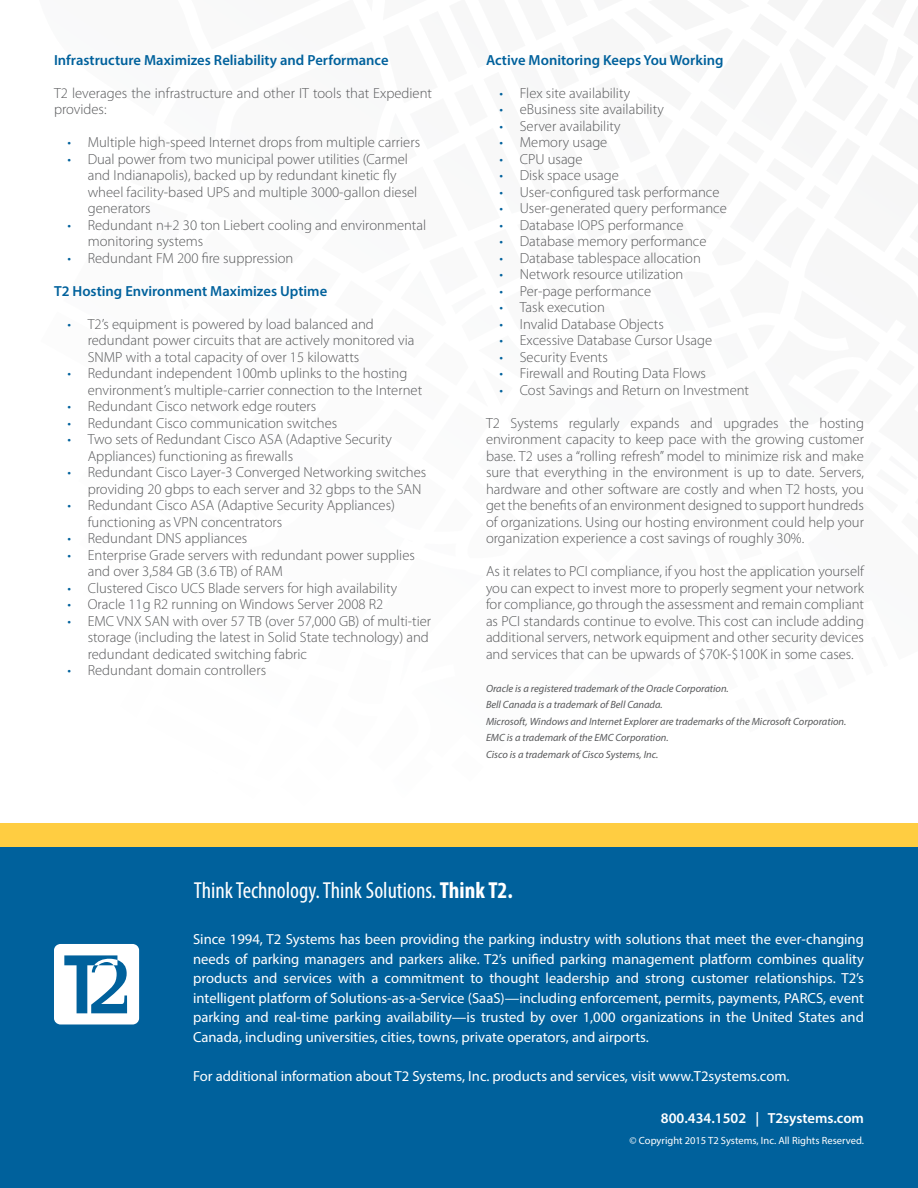
<style>
.page{position:relative;width:918px;height:1188px;background:#fff}
.page>*{position:absolute;margin:0;border:0;box-sizing:border-box;transform-origin:0 0}
.t1{font:condensed 23.25px "Myriad Pro";color:#fff}
.BODY_COPY{font:300 14.7px/16.5px "Myriad Pro";color:#57585a}
.Body_Copy{font:14.7px/19.5px "Myriad Pro";color:#fff;text-align:justify}
.PARAGRAPH_HEADER{font:600 14.7px "Myriad Pro";color:#00619c}
.Body_Copy-2{font:600 14.7px "Myriad Pro";color:#fff}
.BODY_COPY-2{font:italic 10.5px "Myriad Pro";color:#57585a}
.Body_Copy-3{font:10.5px "Myriad Pro";color:#fff}
.s1{color:#00619c}
.s2{font-weight:700}
</style>
<div class="page">
<div style="left:0;top:824px;width:918px;height:24px;background:#ffcd41"></div>
<div style="left:0;top:848px;width:918px;height:340px;background:#00619c"></div>
<svg style="left:54px;top:944px;width:85px;height:80px"></svg>
<p class="PARAGRAPH_HEADER" style="left:54px;top:51px;width:336px">Infrastructure Maximizes Reliability and Performance</p>
<p class="BODY_COPY" style="left:54px;top:85px;width:380px">T2 leverages the infrastructure and other IT tools that Expedient provides:</p>
<p class="BODY_COPY" style="left:68px;top:135px;width:354px"><span class="s1">•</span> Multiple high-speed Internet drops from multiple carriers</p>
<p class="BODY_COPY" style="left:88px;top:151px;width:331px;text-indent:-20px"><span class="s1">•</span> Dual power from two municipal power utilities (Carmel and Indianapolis), backed up by redundant kinetic fly wheel facility-based UPS and multiple 3000-gallon diesel generators</p>
<p class="BODY_COPY" style="left:88px;top:217px;width:340px;text-indent:-20px"><span class="s1">•</span> Redundant n+2 30 ton Liebert cooling and environmental monitoring systems</p>
<p class="BODY_COPY" style="left:68px;top:250px;width:227px"><span class="s1">•</span> Redundant FM 200 fire suppression</p>
<p class="PARAGRAPH_HEADER" style="left:54px;top:282px;width:275px">T2 Hosting Environment Maximizes Uptime</p>
<p class="BODY_COPY" style="left:88px;top:316px;width:328px;text-indent:-20px"><span class="s1">•</span> T2’s equipment is powered by load balanced and redundant power circuits that are actively monitored via<br>SNMP with a total capacity of over 15 kilowatts</p>
<p class="BODY_COPY" style="left:88px;top:366px;width:336px;text-indent:-20px"><span class="s1">•</span> Redundant independent 100mb uplinks to the hosting environment’s multiple-carrier connection to the Internet</p>
<p class="BODY_COPY" style="left:68px;top:399px;width:250px"><span class="s1">•</span> Redundant Cisco network edge routers</p>
<p class="BODY_COPY" style="left:68px;top:415px;width:271px"><span class="s1">•</span> Redundant Cisco communication switches</p>
<p class="BODY_COPY" style="left:88px;top:432px;width:306px;text-indent:-20px"><span class="s1">•</span> Two sets of Redundant Cisco ASA (Adaptive Security<br>Appliances) functioning as firewalls</p>
<p class="BODY_COPY" style="left:88px;top:465px;width:340px;text-indent:-20px"><span class="s1">•</span> Redundant Cisco Layer-3 Converged Networking switches providing 20 gbps to each server and 32 gbps to the SAN</p>
<p class="BODY_COPY" style="left:88px;top:498px;width:309px;text-indent:-20px"><span class="s1">•</span> Redundant Cisco ASA (Adaptive Security Appliances) functioning as VPN concentrators</p>
<p class="BODY_COPY" style="left:68px;top:531px;width:181px"><span class="s1">•</span> Redundant DNS appliances</p>
<p class="BODY_COPY" style="left:88px;top:547px;width:329px;text-indent:-20px"><span class="s1">•</span> Enterprise Grade servers with redundant power supplies and over 3,584 GB (3.6 TB) of RAM</p>
<p class="BODY_COPY" style="left:68px;top:580px;width:331px"><span class="s1">•</span> Clustered Cisco UCS Blade servers for high availability</p>
<p class="BODY_COPY" style="left:68px;top:597px;width:317px"><span class="s1">•</span> Oracle 11g R2 running on Windows Server 2008 R2</p>
<p class="BODY_COPY" style="left:88px;top:613px;width:345px;text-indent:-20px"><span class="s1">•</span> EMC VNX SAN with over 57 TB (over 57,000 GB) of multi-tier storage (including the latest in Solid State technology) and redundant dedicated switching fabric</p>
<p class="BODY_COPY" style="left:68px;top:663px;width:200px"><span class="s1">•</span> Redundant domain controllers</p>
<p class="PARAGRAPH_HEADER" style="left:486px;top:51px;width:239px">Active Monitoring Keeps You Working</p>
<p class="BODY_COPY" style="left:500px;top:85px;width:132px"><span class="s1">•</span> Flex site availability</p>
<p class="BODY_COPY" style="left:500px;top:102px;width:166px"><span class="s1">•</span> eBusiness site availability</p>
<p class="BODY_COPY" style="left:500px;top:118px;width:123px"><span class="s1">•</span> Server availability</p>
<p class="BODY_COPY" style="left:500px;top:135px;width:109px"><span class="s1">•</span> Memory usage</p>
<p class="BODY_COPY" style="left:500px;top:151px;width:85px"><span class="s1">•</span> CPU usage</p>
<p class="BODY_COPY" style="left:500px;top:168px;width:121px"><span class="s1">•</span> Disk space usage</p>
<p class="BODY_COPY" style="left:500px;top:184px;width:221px"><span class="s1">•</span> User-configured task performance</p>
<p class="BODY_COPY" style="left:500px;top:201px;width:229px"><span class="s1">•</span> User-generated query performance</p>
<p class="BODY_COPY" style="left:500px;top:217px;width:186px"><span class="s1">•</span> Database IOPS performance</p>
<p class="BODY_COPY" style="left:500px;top:234px;width:209px"><span class="s1">•</span> Database memory performance</p>
<p class="BODY_COPY" style="left:500px;top:250px;width:203px"><span class="s1">•</span> Database tablespace allocation</p>
<p class="BODY_COPY" style="left:500px;top:267px;width:185px"><span class="s1">•</span> Network resource utilization</p>
<p class="BODY_COPY" style="left:500px;top:283px;width:153px"><span class="s1">•</span> Per-page performance</p>
<p class="BODY_COPY" style="left:500px;top:300px;width:107px"><span class="s1">•</span> Task execution</p>
<p class="BODY_COPY" style="left:500px;top:316px;width:166px"><span class="s1">•</span> Invalid Database Objects</p>
<p class="BODY_COPY" style="left:500px;top:333px;width:214px"><span class="s1">•</span> Excessive Database Cursor Usage</p>
<p class="BODY_COPY" style="left:500px;top:349px;width:110px"><span class="s1">•</span> Security Events</p>
<p class="BODY_COPY" style="left:500px;top:366px;width:208px"><span class="s1">•</span> Firewall and Routing Data Flows</p>
<p class="BODY_COPY" style="left:500px;top:382px;width:251px"><span class="s1">•</span> Cost Savings and Return on Investment</p>
<p class="BODY_COPY" style="left:486px;top:415px;width:380px;text-align:justify">T2 Systems regularly expands and upgrades the hosting environment capacity to keep pace with the growing customer base. T2 uses a “rolling refresh” model to minimize risk and make sure that everything in the environment is up to date. Servers, hardware and other software are costly and when T2 hosts, you get the benefits of an environment designed to support hundreds of organizations. Using our hosting environment could help your organization experience a cost savings of roughly 30%.</p>
<p class="BODY_COPY" style="left:486px;top:564px;width:380px;text-align:justify">As it relates to PCI compliance, if you host the application yourself you can expect to invest more to properly segment your network for compliance, go through the assessment and remain compliant as PCI standards continue to evolve. This cost can include adding additional servers, network equipment and other security devices and services that can be upwards of $70K-$100K in some cases.</p>
<p class="BODY_COPY-2" style="left:486px;top:682px;width:244px">Oracle is a registered trademark of the Oracle Corporation.</p>
<p class="BODY_COPY-2" style="left:486px;top:698px;width:178px">Bell Canada is a trademark of Bell Canada.</p>
<p class="BODY_COPY-2" style="left:486px;top:715px;width:362px">Microsoft, Windows and Internet Explorer are trademarks of the Microsoft Corporation.</p>
<p class="BODY_COPY-2" style="left:486px;top:731px;width:184px">EMC is a trademark of the EMC Corporation.</p>
<p class="BODY_COPY-2" style="left:486px;top:748px;width:174px">Cisco is a trademark of Cisco Systems, Inc.</p>
<p class="t1" style="left:194px;top:876px;width:321px">Think Technology. Think Solutions. <span class="s2">Think T2.</span></p>
<p class="Body_Copy" style="left:193px;top:929px;width:672px">Since 1994, T2 Systems has been providing the parking industry with solutions that meet the ever-changing needs of parking managers and parkers alike. T2’s unified parking management platform combines quality products and services with a commitment to thought leadership and strong customer relationships. T2’s intelligent platform of Solutions-as-a-Service (SaaS)—including enforcement, permits, payments, PARCS, event parking and real-time parking availability—is trusted by over 1,000 organizations in the United States and Canada, including universities, cities, towns, private operators, and airports.</p>
<p class="Body_Copy" style="left:193px;top:1066px;width:598px">For additional information about T2 Systems, Inc. products and services, visit www.T2systems.com.</p>
<p class="Body_Copy-2" style="left:661px;top:1109px;width:205px">800.434.1502 | T2systems.com</p>
<p class="Body_Copy-3" style="left:630px;top:1134px;width:236px">© Copyright 2015 T2 Systems, Inc. All Rights Reserved.</p>
</div>
